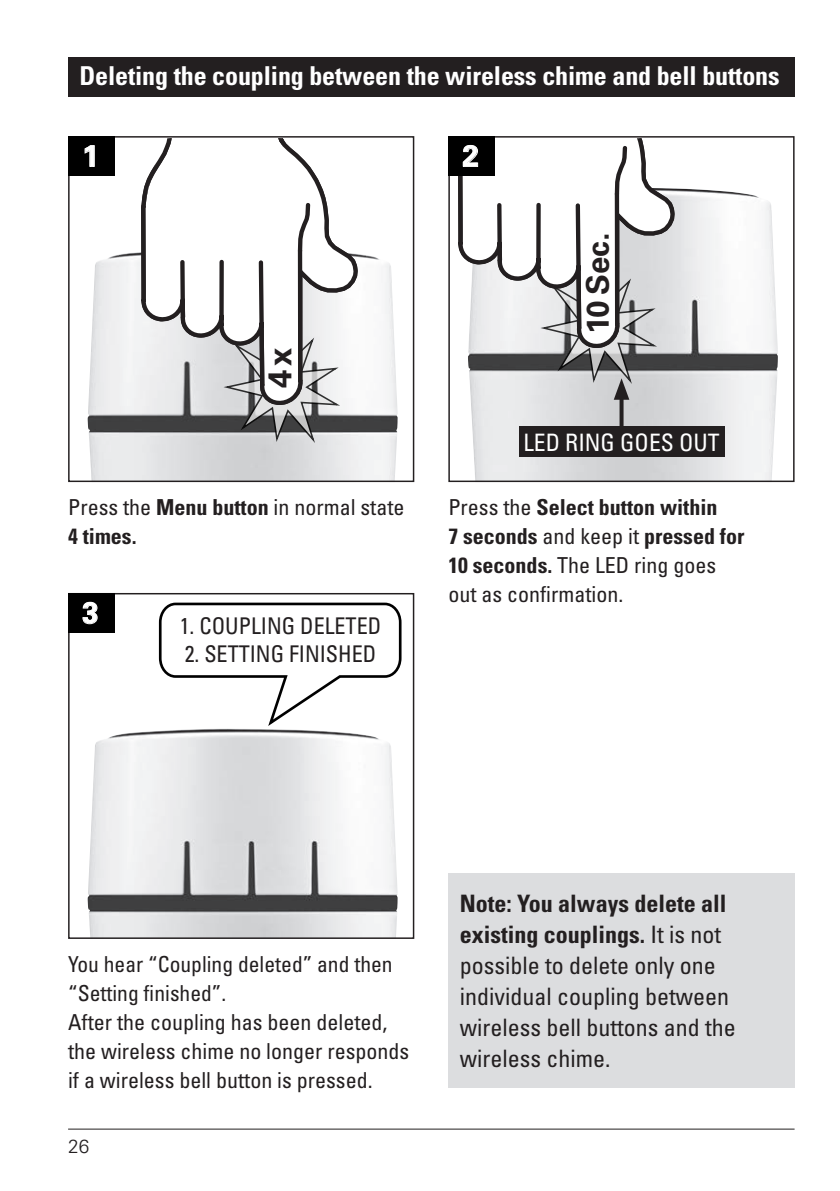
<style>
.page{position:relative;width:840px;height:1191px;background:#fff}
.page>*{position:absolute;margin:0;border:0;box-sizing:border-box;transform-origin:0 0}
.t1{font:700 32.8px "Univers LT Std";color:#231f20}
.t2{font:700 31.2px "Univers LT Std";color:#231f20}
.t3{font:700 29.8px "Univers LT Std";color:#fff}
.t4{font:700 condensed 26px "Univers LT Std";letter-spacing:-.005em;color:#fff}
.t5{font:condensed 24px/31px "Univers LT Std";color:#231f20}
.t6{font:condensed 24px "Univers LT Std";color:#fff}
.t7{font:condensed 23px "Univers LT Std";color:#231f20;scale:.96 1}
.t8{font:condensed 22px/29px "Univers LT Std";color:#231f20}
.t9{font:300 19px "Univers LT Std";color:#231f20}
.s1{font-weight:700}
</style>
<div class="page">
<hr style="left:68px;top:1128px;width:726px;height:1px;background:#231f20">
<div style="left:448px;top:873px;width:346px;height:215px;background:#dcdddf"></div>
<div style="left:68px;top:57px;width:726px;height:39px;background:#231f20"></div>
<img style="left:87px;top:729px;width:310px;height:208px">
<div style="left:68px;top:593px;width:346px;height:346px;border:1px solid #231f20"></div>
<div style="left:68px;top:593px;width:47px;height:39px;background:#000"></div>
<svg style="left:82px;top:601px;width:16px;height:24px"></svg>
<svg style="left:158px;top:602px;width:244px;height:127px"></svg>
<img style="left:468px;top:188px;width:309px;height:292px">
<svg style="left:494px;top:136px;width:181px;height:2px"></svg>
<svg style="left:449px;top:138px;width:228px;height:213px"></svg>
<div style="left:448px;top:136px;width:46px;height:40px;background:#000"></div>
<svg style="left:462px;top:144px;width:16px;height:23px"></svg>
<svg style="left:619px;top:400px;width:4px;height:27px"></svg>
<svg style="left:537px;top:274px;width:121px;height:126px"></svg>
<div style="left:519px;top:427px;width:205px;height:30px;background:#231f20"></div>
<img style="left:87px;top:253px;width:310px;height:227px">
<svg style="left:221px;top:408px;width:120px;height:38px;background:#939495"></svg>
<svg style="left:133px;top:138px;width:230px;height:270px"></svg>
<div style="left:68px;top:136px;width:47px;height:40px;background:#000"></div>
<svg style="left:84px;top:145px;width:11px;height:22px"></svg>
<p class="t4" style="left:79px;top:59px;width:701px">Deleting the coupling between the wireless chime and bell buttons</p>
<h3 class="t3" style="left:82px;top:138px;width:18px">1</h3>
<h1 class="t1" style="left:260px;top:388px;width:42px;rotate:-90deg">4x</h1>
<h3 class="t3" style="left:460px;top:138px;width:20px">12</h3>
<h2 class="t2" style="left:579px;top:334px;width:102px;rotate:-90deg">10 Sec.</h2>
<p class="t6" style="left:523px;top:427px;width:90px">LED ri nggoesout</p>
<p class="t8" style="left:68px;top:492px;width:338px">Press the <span class="s1">Menu button</span> in normal state<br><span class="s1">4 times.</span></p>
<p class="t8" style="left:448px;top:492px;width:297px">Press the <span class="s1">Select button within<br>7 seconds</span> and keep it <span class="s1">pressed for<br>10 seconds.</span> The LED ring goes out as confirmation.</p>
<h3 class="t3" style="left:82px;top:595px;width:18px">3</h3>
<p class="t7" style="left:180px;top:611px;width:45px">1. Coupli</p>
<p class="t7" style="left:267px;top:611px;width:28px">ngdeleted</p>
<p class="t7" style="left:185px;top:639px;width:44px">2. Setti</p>
<p class="t7" style="left:256px;top:639px;width:112px">ng finished</p>
<p class="t8" style="left:68px;top:949px;width:342px">You hear “Coupling deleted” and then “Setting finished”.<br>After the coupling has been deleted, the wireless chime no longer responds if a wireless bell button is pressed.</p>
<p class="t9" style="left:68px;top:1134px;width:23px">26</p>
<p class="t5" style="left:459px;top:887px;width:277px"><span class="s1">Note: You always delete all existing couplings.</span> It is not possible to delete only one individual coupling between wireless bell buttons and the wireless chime.</p>
</div>
